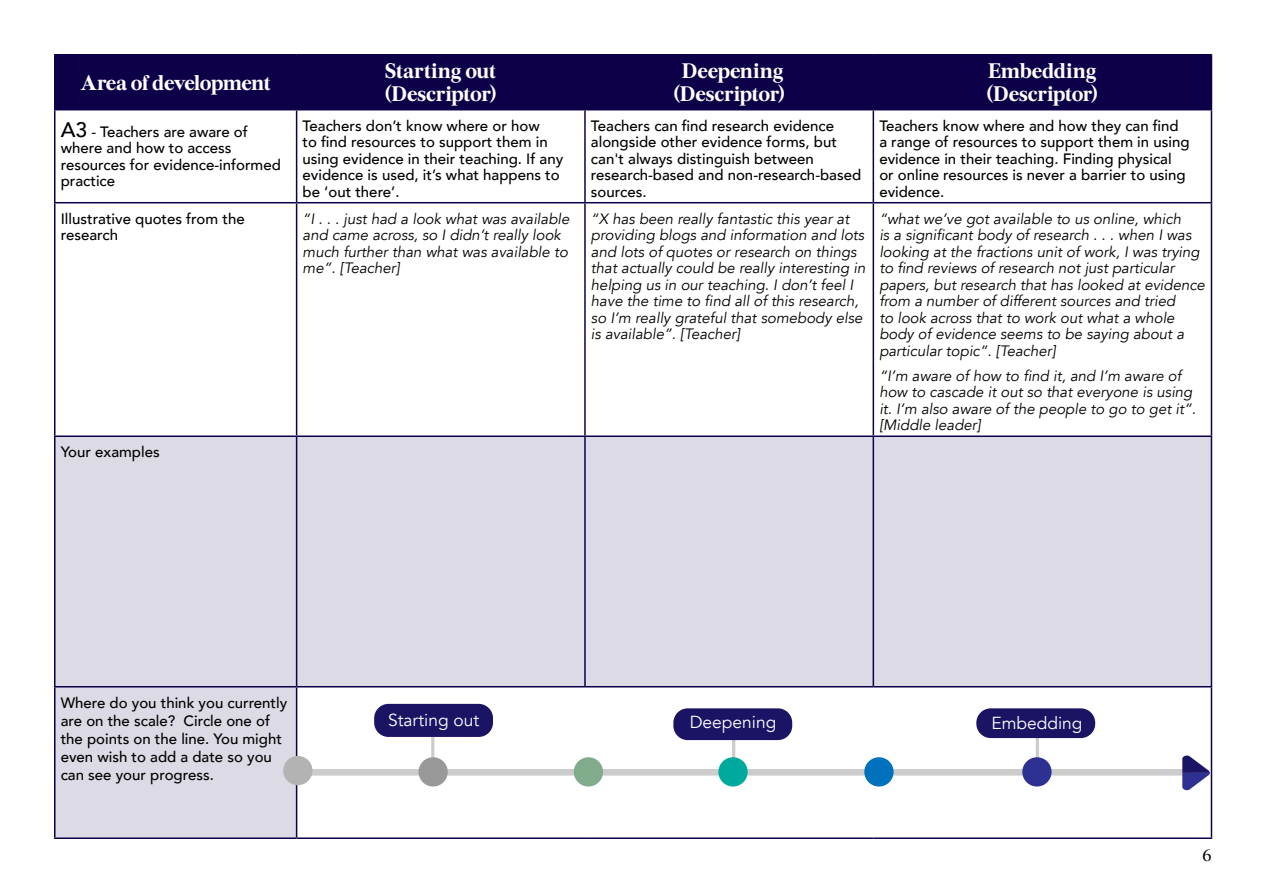
<style>
.page{position:relative;width:1263px;height:893px;background:#fff}
.page>*{position:absolute;margin:0;border:0;box-sizing:border-box;transform-origin:0 0}
.t1{font:700 21px/22.5px "Burgess";letter-spacing:-.02em;color:#fff}
.t2{font:17.4px "Avenir";color:#fff}
.t3{font:16.5px "Burgess";color:#000}
.t4{font:italic 15px/16.5px "Avenir";color:#000}
.t5{font:500 15px/16.5px "Avenir";color:#000}
.s1{font-size:21px}
</style>
<div class="page">
<div style="left:56px;top:56px;width:1155px;height:53px;background:#0e0048"></div>
<div style="left:56px;top:437px;width:1155px;height:400px;background:#dcdae4"></div>
<div style="left:297px;top:687px;width:914px;height:151px;background:#fff"></div>
<hr style="left:54px;top:54px;width:243px;height:2px;background:#0e0048">
<hr style="left:54px;top:56px;width:2px;height:53px;background:#0e0048">
<hr style="left:297px;top:54px;width:288px;height:2px;background:#0e0048">
<hr style="left:296px;top:56px;width:1px;height:53px;background:#0e0048">
<hr style="left:585px;top:54px;width:288px;height:2px;background:#0e0048">
<hr style="left:584px;top:56px;width:2px;height:53px;background:#0e0048">
<hr style="left:873px;top:54px;width:339px;height:2px;background:#0e0048">
<hr style="left:872px;top:56px;width:2px;height:53px;background:#0e0048">
<hr style="left:1211px;top:56px;width:1px;height:53px;background:#0e0048">
<hr style="left:54px;top:109px;width:243px;height:1px;background:#0e0048">
<hr style="left:54px;top:110px;width:2px;height:92px;background:#0e0048">
<hr style="left:297px;top:109px;width:288px;height:1px;background:#0e0048">
<hr style="left:296px;top:110px;width:1px;height:92px;background:#0e0048">
<hr style="left:585px;top:109px;width:288px;height:1px;background:#0e0048">
<hr style="left:584px;top:110px;width:2px;height:92px;background:#0e0048">
<hr style="left:873px;top:109px;width:339px;height:1px;background:#0e0048">
<hr style="left:872px;top:110px;width:2px;height:92px;background:#0e0048">
<hr style="left:1211px;top:110px;width:1px;height:92px;background:#0e0048">
<hr style="left:54px;top:202px;width:243px;height:1px;background:#0e0048">
<hr style="left:54px;top:203px;width:2px;height:232px;background:#0e0048">
<hr style="left:297px;top:202px;width:288px;height:1px;background:#0e0048">
<hr style="left:296px;top:203px;width:1px;height:232px;background:#0e0048">
<hr style="left:585px;top:202px;width:288px;height:1px;background:#0e0048">
<hr style="left:584px;top:203px;width:2px;height:232px;background:#0e0048">
<hr style="left:873px;top:202px;width:339px;height:1px;background:#0e0048">
<hr style="left:872px;top:203px;width:2px;height:232px;background:#0e0048">
<hr style="left:1211px;top:203px;width:1px;height:232px;background:#0e0048">
<hr style="left:54px;top:435px;width:243px;height:2px;background:#0e0048">
<hr style="left:54px;top:437px;width:2px;height:249px;background:#0e0048">
<hr style="left:297px;top:435px;width:288px;height:2px;background:#0e0048">
<hr style="left:296px;top:437px;width:1px;height:249px;background:#0e0048">
<hr style="left:585px;top:435px;width:288px;height:2px;background:#0e0048">
<hr style="left:584px;top:437px;width:2px;height:249px;background:#0e0048">
<hr style="left:873px;top:435px;width:339px;height:2px;background:#0e0048">
<hr style="left:872px;top:437px;width:2px;height:249px;background:#0e0048">
<hr style="left:1211px;top:437px;width:1px;height:249px;background:#0e0048">
<hr style="left:54px;top:686px;width:243px;height:1px;background:#0e0048">
<hr style="left:54px;top:687px;width:2px;height:150px;background:#0e0048">
<hr style="left:297px;top:686px;width:288px;height:1px;background:#0e0048">
<hr style="left:296px;top:687px;width:1px;height:150px;background:#0e0048">
<hr style="left:585px;top:686px;width:288px;height:1px;background:#0e0048">
<hr style="left:873px;top:686px;width:339px;height:1px;background:#0e0048">
<hr style="left:1211px;top:687px;width:1px;height:150px;background:#0e0048">
<hr style="left:54px;top:837px;width:243px;height:2px;background:#0e0048">
<hr style="left:297px;top:837px;width:288px;height:2px;background:#0e0048">
<hr style="left:585px;top:837px;width:288px;height:2px;background:#0e0048">
<hr style="left:873px;top:837px;width:339px;height:2px;background:#0e0048">
<div style="left:976px;top:708px;width:119px;height:30px;background:#1b1464;border-radius:14px"></div>
<div style="left:673px;top:708px;width:119px;height:32px;background:#1b1464;border-radius:14px"></div>
<div style="left:374px;top:704px;width:119px;height:33px;background:#1b1464;border-radius:14px"></div>
<svg style="left:285px;top:736px;width:925px;height:54px"></svg>
<div style="left:283px;top:756px;width:29px;height:29px;background:#b3b3b3;border-radius:50%"></div>
<h1 class="t1" style="left:80px;top:70px;width:192px">Area of development</h1>
<h1 class="t1" style="left:385px;top:59px;width:113px">Starting out (Descriptor)</h1>
<h1 class="t1" style="left:674px;top:59px;width:112px;text-align:center">Deepening (Descriptor)</h1>
<h1 class="t1" style="left:987px;top:59px;width:112px">Embedding (Descriptor)</h1>
<p class="t5" style="left:61px;top:122px;width:222px"><span class="s1">A3</span> - Teachers are aware of where and how to access resources for evidence-informed practice</p>
<p class="t5" style="left:303px;top:116px;width:262px">Teachers don’t know where or how<br>to find resources to support them in using evidence in their teaching. If any evidence is used, it’s what happens to be ‘out there’.</p>
<p class="t5" style="left:591px;top:116px;width:272px">Teachers can find research evidence alongside other evidence forms, but can't always distinguish between research-based and non-research-based sources.</p>
<p class="t5" style="left:879px;top:116px;width:312px">Teachers know where and how they can find a range of resources to support them in using evidence in their teaching. Finding physical or online resources is never a barrier to using evidence.</p>
<p class="t5" style="left:61px;top:209px;width:185px">Illustrative quotes from the research</p>
<p class="t4" style="left:303px;top:211px;width:268px">“I . . . just had a look what was available and came across, so I didn’t really look much further than what was available to me”. [Teacher]</p>
<p class="t4" style="left:591px;top:211px;width:276px">“X has been really fantastic this year at providing blogs and information and lots and lots of quotes or research on things that actually could be really interesting in helping us in our teaching. I don’t feel I have the time to find all of this research, so I’m really grateful that somebody else is available”. [Teacher]</p>
<p class="t4" style="left:879px;top:211px;width:327px">“what we’ve got available to us online, which<br>is a significant body of research . . . when I was looking at the fractions unit of work, I was trying to find reviews of research not just particular papers, but research that has looked at evidence from a number of different sources and tried<br>to look across that to work out what a whole body of evidence seems to be saying about a particular topic”. [Teacher]</p>
<p class="t4" style="left:879px;top:368px;width:318px">“I’m aware of how to find it, and I’m aware of how to cascade it out so that everyone is using it. I’m also aware of the people to go to get it”. [Middle leader]</p>
<p class="t5" style="left:61px;top:443px;width:100px">Your examples</p>
<p class="t5" style="left:61px;top:693px;width:228px;line-height:18px">Where do you think you currently are on the scale? Circle one of the points on the line. You might even wish to add a date so you can see your progress.</p>
<p class="t2" style="left:388px;top:710px;width:93px">Starting out</p>
<p class="t2" style="left:690px;top:712px;width:88px">Deepening</p>
<p class="t2" style="left:991px;top:712px;width:93px">Embedding</p>
<p class="t3" style="left:1203px;top:843px;width:10px">6</p>
</div>
